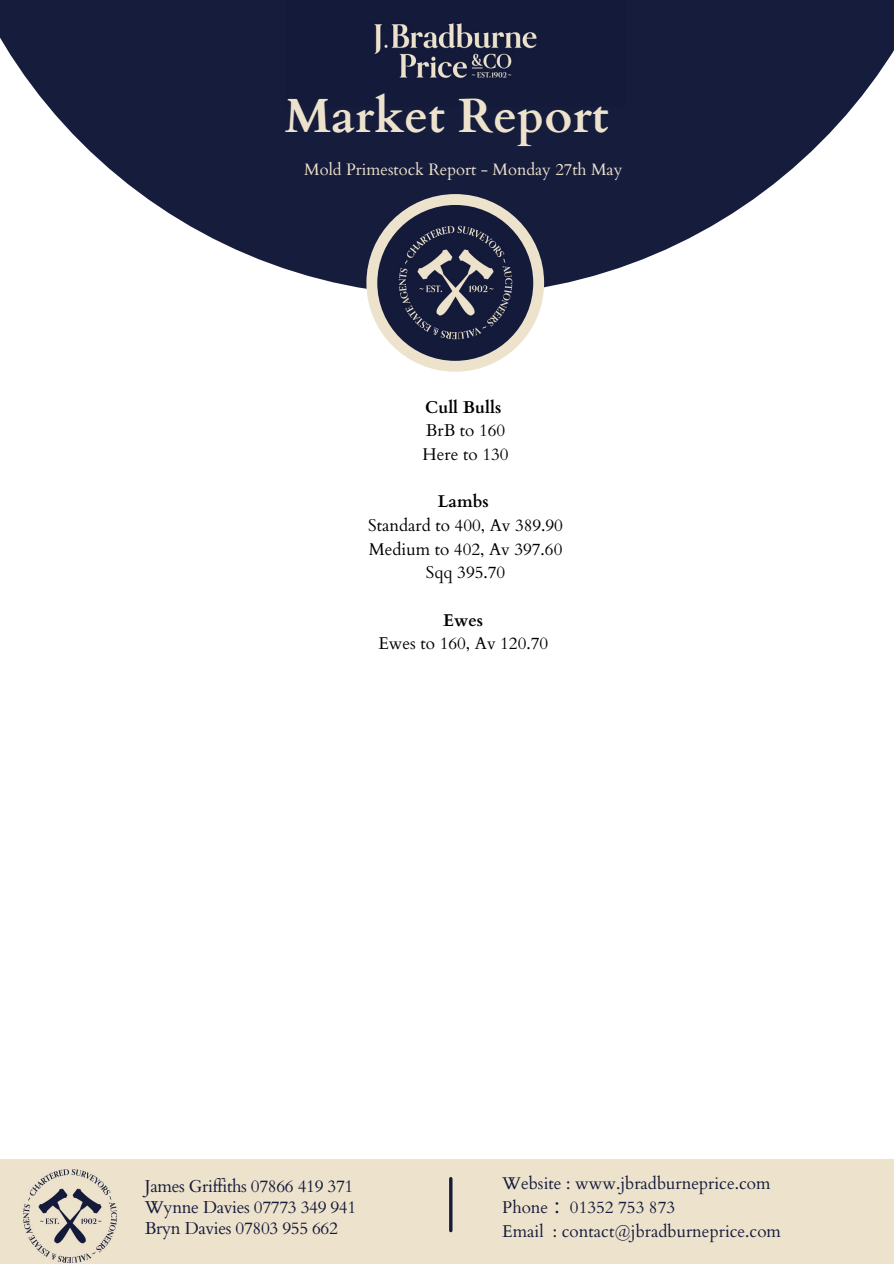
<style>
.page{position:relative;width:894px;height:1264px;background:#fff}
.page>*{position:absolute;margin:0;border:0;box-sizing:border-box;transform-origin:0 0}
.t1{font:700 48px "Cardo";color:#ede2cc}
.t2{font:17.25px "Cardo";letter-spacing:-.02em;color:#141a3a}
.t3{font:17.1px "Cardo";color:#000}
.t4{font:17.1px "Cardo";color:#141a3a}
.t5{font:700 17.1px "Cardo";color:#000}
.t6{font:16.5px "Cardo";color:#ede2cc}
.s1{font-family:"Noto Sans CJ Ksc"}
</style>
<div class="page">
<svg style="left:0;top:0;width:893px;height:295px;fill:#161c3c"></svg>
<svg style="left:366px;top:194px;width:178px;height:178px;background:#e8dec9"></svg>
<img style="left:377px;top:205px;width:156px;height:156px;border-radius:50%">
<div style="left:0;top:1159px;width:893px;height:104px;background:#ede2cc"></div>
<hr style="left:449px;top:1178px;width:3px;height:52px;background:#141a3a">
<img style="left:23px;top:1169px;width:94px;height:94px">
<img style="left:285px;top:0;width:340px;height:106px">
<p class="t1" style="left:284px;top:84px;width:325px">Market Report</p>
<p class="t6" style="left:304px;top:158px;width:319px">Mold Primestock Report - Monday 27th May</p>
<p class="t5" style="left:425px;top:396px;width:78px">Cull Bulls</p>
<p class="t3" style="left:426px;top:419px;width:81px">BrB to 160</p>
<p class="t3" style="left:422px;top:443px;width:87px">Here to 130</p>
<p class="t5" style="left:437px;top:490px;width:53px">Lambs</p>
<p class="t3" style="left:368px;top:514px;width:196px">Standard to 400, Av 389.90</p>
<p class="t3" style="left:368px;top:537px;width:195px">Medium to 402, Av 397.60</p>
<p class="t3" style="left:426px;top:561px;width:81px">Sqq 395.70</p>
<p class="t5" style="left:443px;top:608px;width:41px">Ewes</p>
<p class="t3" style="left:378px;top:632px;width:171px">Ewes to 160, Av 120.70</p>
<p class="t2" style="left:145px;top:1174px;width:210px">James Griffiths 07866 419 371</p>
<p class="t2" style="left:145px;top:1195px;width:213px">Wynne Davies 07773 349 941</p>
<p class="t2" style="left:145px;top:1217px;width:194px">Bryn Davies 07803 955 662</p>
<p class="t4" style="left:502px;top:1172px;width:270px">Website : www.jbradburneprice.com</p>
<p class="t4" style="left:502px;top:1195px;width:174px">Phone <span class="s1">：</span>01352 753 873</p>
<p class="t4" style="left:502px;top:1219px;width:280px">Email : contact@jbradburneprice.com</p>
</div>
